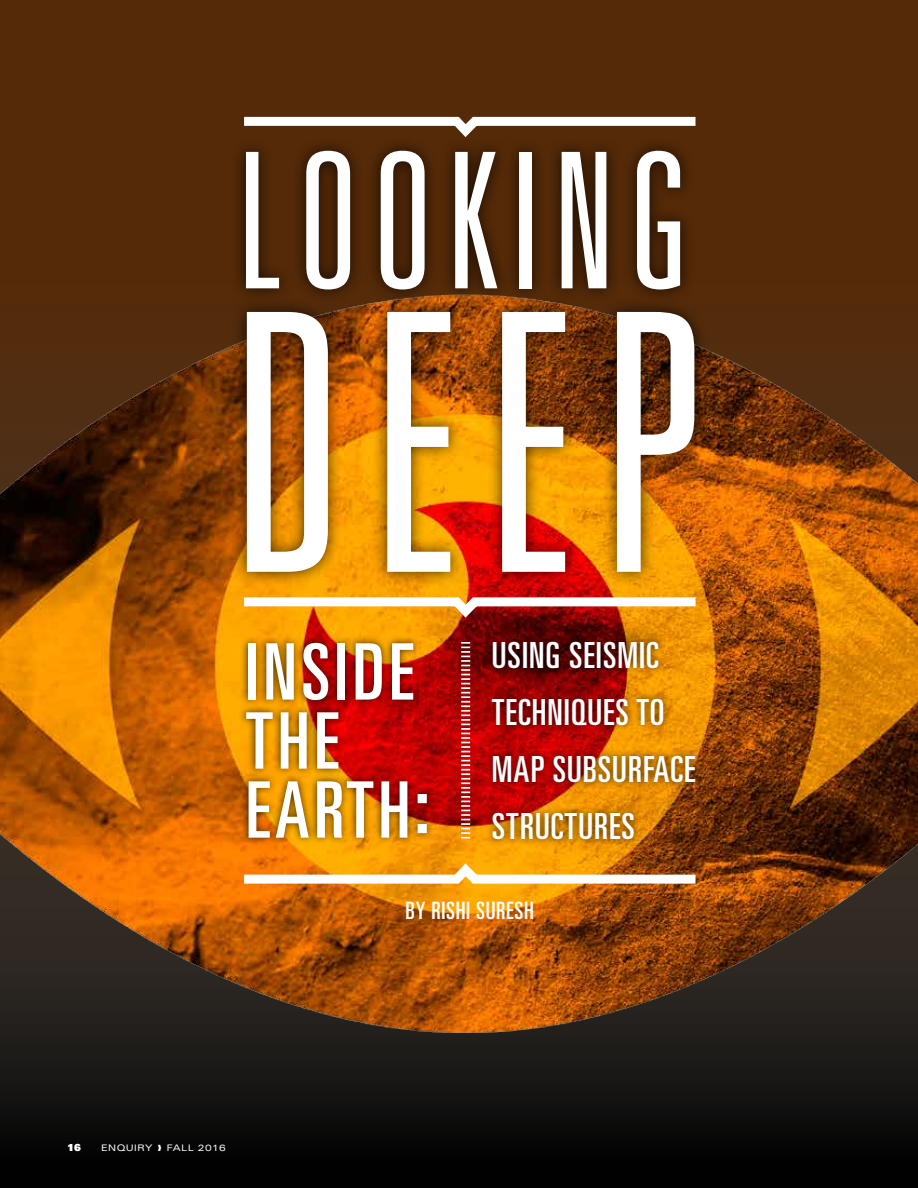
<style>
.page{position:relative;width:918px;height:1188px;background:#030303}
.page>*{position:absolute;margin:0;border:0;box-sizing:border-box;transform-origin:0 0}
.t1{font:300 ultra-condensed 360px "Univers LT Std";color:#fff}
.t2{font:300 ultra-condensed 189px "Univers LT Std";letter-spacing:.06em;color:#fff}
.t3{font:ultra-condensed 78px/69px "Univers LT Std";letter-spacing:.06em;color:#fff}
.t4{font:ultra-condensed 36px/57px "Univers LT Std";letter-spacing:.03em;color:#fff}
.t5{font:ultra-condensed 24px "Univers LT Std";letter-spacing:.03em;color:#fff}
.t6{font:9.75px "Univers LT Std X Black";color:#fff}
.t7{font:expanded 9px "Univers LT Std";letter-spacing:.05em;color:#fff}
</style>
<div class="page">
<img style="left:0;top:0;width:918px;height:1128px">
<svg style="left:235px;top:593px;width:470px;height:31px;background:#e1954a"></svg>
<svg style="left:235px;top:857px;width:470px;height:31px;background:#e9a64a"></svg>
<svg style="left:235px;top:112px;width:470px;height:25px;background:#90745e"></svg>
<div style="left:231px;top:137px;width:479px;height:450px;background:#000;opacity:.75"></div>
<div style="left:238px;top:635px;width:197px;height:211px;background:#000;opacity:.75"></div>
<div style="left:484px;top:634px;width:219px;height:213px;background:#000;opacity:.75"></div>
<svg style="left:461px;top:642px;width:9px;height:197px;background:#c9645f"></svg>
<h2 class="t2" style="left:236px;top:123px;width:455px">LOOKING</h2>
<h1 class="t1" style="left:227px;top:257px;width:473px">DEEP</h1>
<h3 class="t3" style="left:246px;top:637px;width:185px">INSIDE<br>THE<br>EARTH:</h3>
<p class="t4" style="left:492px;top:627px;width:205px">USING SEISMIC<br>TECHNIQUES TO<br>MAP SUBSURFACE<br>STRUCTURES</p>
<p class="t5" style="left:406px;top:897px;width:130px">BY RISHI SURESH</p>
<p class="t6" style="left:68px;top:1142px;width:15px">16</p>
<p class="t7" style="left:101px;top:1143px;width:126px">ENQUIRY ❱ FALL 2016</p>
</div>
